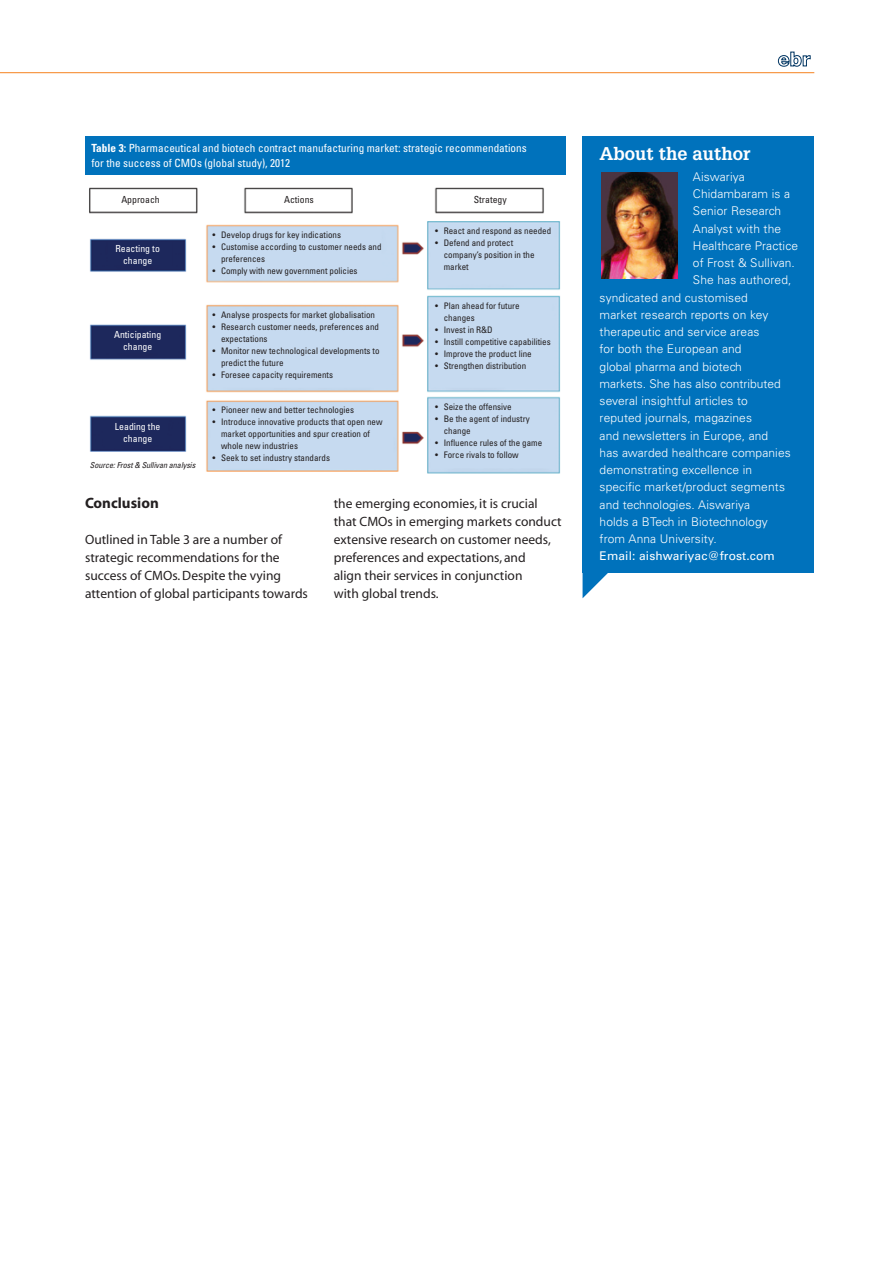
<style>
.page{position:relative;width:893px;height:1263px;background:#fff}
.page>*{position:absolute;margin:0;border:0;box-sizing:border-box;transform-origin:0 0}
.t1{font:700 18px "Glypha LT Std";color:#fff}
.t2{font:700 15px "Myriad";color:#231f20}
.t3{font:13.5px/18px "Myriad";color:#231f20}
.t4{font:300 12px "Univers";letter-spacing:.01em;color:#fff}
.t5{font:12px "Univers";letter-spacing:.01em;color:#fff}
.t6{font:condensed 11.25px/15px "Univers";color:#fff}
.t7{font:condensed 9.75px/12px "Univers";color:#fff;text-align:center}
.t8{font:condensed 9.75px "Univers";color:#231f20}
.t9{font:condensed 9px/12px "Univers";color:#231f20}
.t10{font:italic condensed 8.25px "Univers";letter-spacing:-.01em;color:#231f20}
.s1{font-weight:700}
</style>
<div class="page">
<hr style="left:0;top:72px;width:814px;height:1px;background:#f58220">
<svg style="left:778px;top:52px;width:32px;height:15px"></svg>
<div style="left:583px;top:136px;width:231px;height:437px;background:#0072bc"></div>
<svg style="left:583px;top:573px;width:25px;height:25px"></svg>
<img style="left:601px;top:172px;width:77px;height:107px">
<img style="left:85px;top:174px;width:481px;height:300px">
<div style="left:85px;top:136px;width:481px;height:38px;background:#0072bc"></div>
<p class="t6" style="left:91px;top:141px;width:437px"><span class="s1">Table 3:</span> Pharmaceutical and biotech contract manufacturing market: strategic recommendations for the success of CMOs (global study), 2012</p>
<p class="t8" style="left:121px;top:194px;width:40px">Approach</p>
<p class="t8" style="left:284px;top:194px;width:31px">Actions</p>
<p class="t8" style="left:474px;top:194px;width:35px">Strategy</p>
<p class="t7" style="left:115px;top:243px;width:46px">Reacting to change</p>
<p class="t7" style="left:114px;top:329px;width:49px">Anticipating change</p>
<p class="t7" style="left:115px;top:420px;width:47px">Leading the change</p>
<p class="t10" style="left:90px;top:460px;width:107px">Source: Frost &amp; Sullivan analysis</p>
<p class="t9" style="left:213px;top:229px;width:130px">• Develop drugs for key indications</p>
<p class="t9" style="left:221px;top:241px;width:162px;text-indent:-9px">• Customise according to customer needs and preferences</p>
<p class="t9" style="left:213px;top:265px;width:146px">• Comply with new government policies</p>
<p class="t9" style="left:213px;top:309px;width:164px">• Analyse prospects for market globalisation</p>
<p class="t9" style="left:221px;top:321px;width:159px;text-indent:-9px">• Research customer needs, preferences and expectations</p>
<p class="t9" style="left:221px;top:345px;width:160px;text-indent:-9px">• Monitor new technological developments to predict the future</p>
<p class="t9" style="left:213px;top:369px;width:122px">• Foresee capacity requirements</p>
<p class="t9" style="left:213px;top:403px;width:143px">• Pioneer new and better technologies</p>
<p class="t9" style="left:221px;top:415px;width:163px;text-indent:-9px">• Introduce innovative products that open new market opportunities and spur creation of whole new industries</p>
<p class="t9" style="left:213px;top:451px;width:119px">• Seek to set industry standards</p>
<p class="t9" style="left:435px;top:224px;width:117px">• React and respond as needed</p>
<p class="t9" style="left:444px;top:236px;width:92px;text-indent:-9px">• Defend and protect company’s position in the market</p>
<p class="t9" style="left:444px;top:299px;width:77px;text-indent:-9px">• Plan ahead for future changes</p>
<p class="t9" style="left:435px;top:323px;width:59px">• Invest in R&amp;D</p>
<p class="t9" style="left:435px;top:335px;width:117px">• Instill competitive capabilities</p>
<p class="t9" style="left:435px;top:347px;width:98px">• Improve the product line</p>
<p class="t9" style="left:435px;top:359px;width:92px">• Strengthen distribution</p>
<p class="t9" style="left:435px;top:401px;width:78px">• Seize the offensive</p>
<p class="t9" style="left:444px;top:413px;width:87px;text-indent:-9px">• Be the agent of industry change</p>
<p class="t9" style="left:435px;top:437px;width:108px">• Influence rules of the game</p>
<p class="t9" style="left:435px;top:449px;width:85px">• Force rivals to follow</p>
<h2 class="t2" style="left:85px;top:495px;width:75px">Conclusion</h2>
<h3 class="t3" style="left:85px;top:531px;width:224px">Outlined in Table 3 are a number of strategic recommendations for the success of CMOs. Despite the vying attention of global participants towards</h3>
<h3 class="t3" style="left:334px;top:495px;width:229px">the emerging economies, it is crucial that CMOs in emerging markets conduct extensive research on customer needs, preferences and expectations, and<br>align their services in conjunction<br>with global trends.</h3>
<h1 class="t1" style="left:600px;top:142px;width:153px">About the author</h1>
<h3 class="t4" style="left:693px;top:169px;width:53px">Aiswariya</h3>
<h3 class="t4" style="left:693px;top:187px;width:99px">Chidambaram is a</h3>
<h3 class="t4" style="left:693px;top:204px;width:90px">Senior Research</h3>
<h3 class="t4" style="left:693px;top:221px;width:90px">Analyst with the</h3>
<h3 class="t4" style="left:693px;top:238px;width:107px">Healthcare Practice</h3>
<h3 class="t4" style="left:693px;top:256px;width:104px">of Frost &amp; Sullivan.</h3>
<h3 class="t4" style="left:693px;top:273px;width:100px">She has authored,</h3>
<h3 class="t4" style="left:600px;top:290px;width:150px">syndicated and customised</h3>
<h3 class="t4" style="left:600px;top:307px;width:170px">market research reports on key</h3>
<h3 class="t4" style="left:600px;top:325px;width:161px">therapeutic and service areas</h3>
<h3 class="t4" style="left:600px;top:342px;width:144px">for both the European and</h3>
<h3 class="t4" style="left:600px;top:359px;width:144px">global pharma and biotech</h3>
<h3 class="t4" style="left:600px;top:376px;width:183px">markets. She has also contributed</h3>
<h3 class="t4" style="left:600px;top:394px;width:150px">several insightful articles to</h3>
<h3 class="t4" style="left:600px;top:411px;width:154px">reputed journals, magazines</h3>
<h3 class="t4" style="left:600px;top:428px;width:170px">and newsletters in Europe, and</h3>
<h3 class="t4" style="left:600px;top:445px;width:193px">has awarded healthcare companies</h3>
<h3 class="t4" style="left:600px;top:463px;width:154px">demonstrating excellence in</h3>
<h3 class="t4" style="left:600px;top:480px;width:187px">specific market/product segments</h3>
<h3 class="t4" style="left:600px;top:497px;width:152px">and technologies. Aiswariya</h3>
<h3 class="t4" style="left:600px;top:514px;width:170px">holds a BTech in Biotechnology</h3>
<h3 class="t4" style="left:600px;top:532px;width:119px">from Anna University.</h3>
<h3 class="t5" style="left:600px;top:549px;width:177px">Email: aishwariyac@frost.com</h3>
</div>
